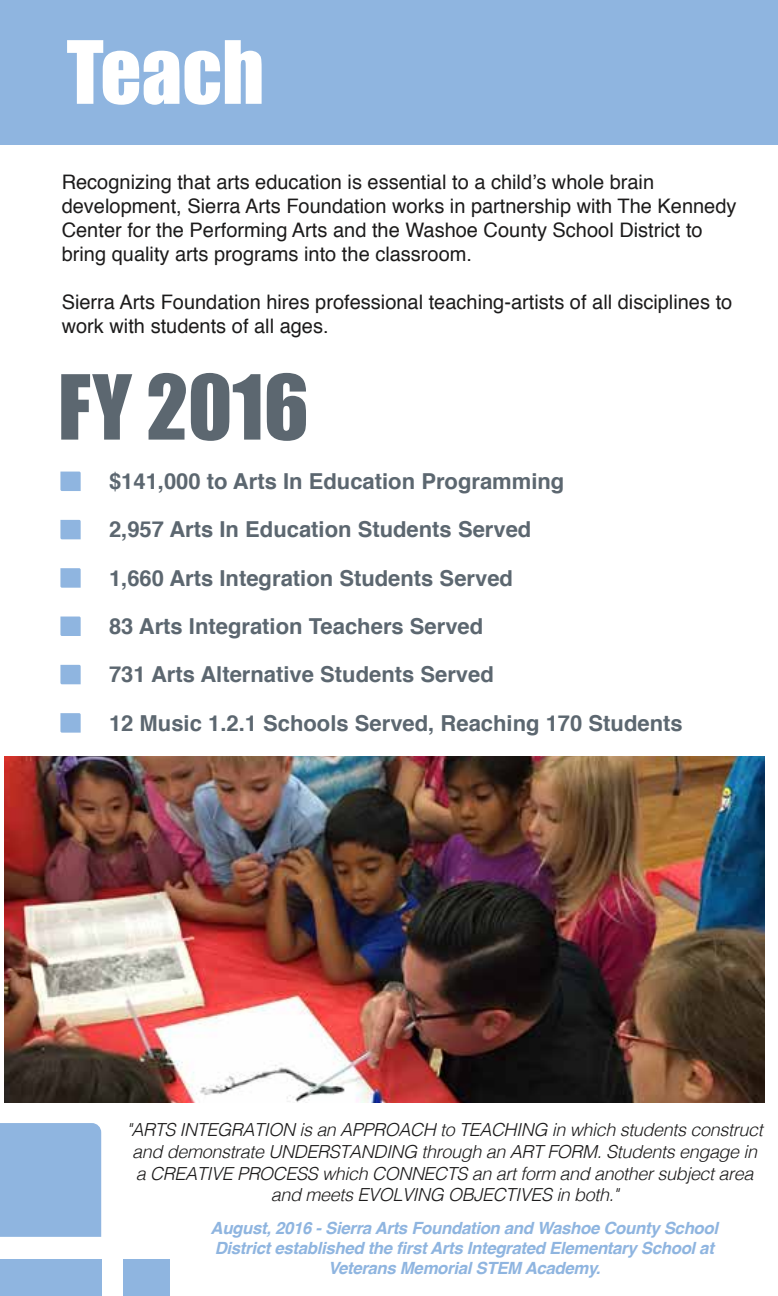
<style>
.page{position:relative;width:778px;height:1296px;background:#fff}
.page>*{position:absolute;margin:0;border:0;box-sizing:border-box;transform-origin:0 0}
.t1{font:82.8px "Impact";color:#5c6770}
.t2{font:80.6px "Impact";color:#fff}
.t3{font:700 22px/48.4px "Helvetica";color:#5c6770}
.t4{font:20px/24px "Helvetica";color:#1c1b1b}
.t5{font:italic 300 18px/21.6px "Helvetica";letter-spacing:-.02em;color:#1c1b1b;text-align:center}
.t6{font:italic 700 16.8px/20.2px "Helvetica";letter-spacing:-.02em;color:#8fb5e0;text-align:center}
</style>
<div class="page">
<div style="left:0;top:0;width:778px;height:145px;background:#8fb5e0"></div>
<div style="left:0;top:1259px;width:101px;height:37px;background:#8fb5e0"></div>
<div style="left:124px;top:1259px;width:46px;height:37px;background:#8fb5e0"></div>
<div style="left:0;top:1123px;width:101px;height:114px;background:#8fb5e0"></div>
<svg style="left:60px;top:472px;width:21px;height:19px"></svg>
<svg style="left:60px;top:520px;width:21px;height:19px"></svg>
<svg style="left:60px;top:568px;width:21px;height:20px"></svg>
<svg style="left:60px;top:617px;width:21px;height:19px"></svg>
<svg style="left:60px;top:665px;width:21px;height:19px"></svg>
<svg style="left:60px;top:713px;width:21px;height:20px"></svg>
<img style="left:5px;top:756px;width:759px;height:346px">
<h2 class="t2" style="left:67px;top:10px;width:199px">Teach</h2>
<p class="t4" style="left:62px;top:171px;width:676px">Recognizing that arts education is essential to a child’s whole brain development, Sierra Arts Foundation works in partnership with The Kennedy Center for the Performing Arts and the Washoe County School District to bring quality arts programs into the classroom.</p>
<p class="t4" style="left:62px;top:291px;width:672px">Sierra Arts Foundation hires professional teaching-artists of all disciplines to work with students of all ages.</p>
<h1 class="t1" style="left:58px;top:343px;width:252px">FY 2016</h1>
<p class="t3" style="left:109px;top:457px;width:575px">$141,000 to Arts In Education Programming<br>2,957 Arts In Education Students Served<br>1,660 Arts Integration Students Served<br>83 Arts Integration Teachers Served<br>731 Arts Alternative Students Served<br>12 Music 1.2.1 Schools Served, Reaching 170 Students</p>
<p class="t5" style="left:127px;top:1118px;width:637px">"ARTS INTEGRATION is an APPROACH to TEACHING in which students construct and demonstrate UNDERSTANDING through an ART FORM. Students engage in a CREATIVE PROCESS which CONNECTS an art form and another subject area and meets EVOLVING OBJECTIVES in both."</p>
<p class="t6" style="left:210px;top:1218px;width:509px">August, 2016 - Sierra Arts Foundation and Washoe County School<br>District established the first Arts Integrated Elementary School at<br>Veterans Memorial STEM Academy.</p>
</div>
